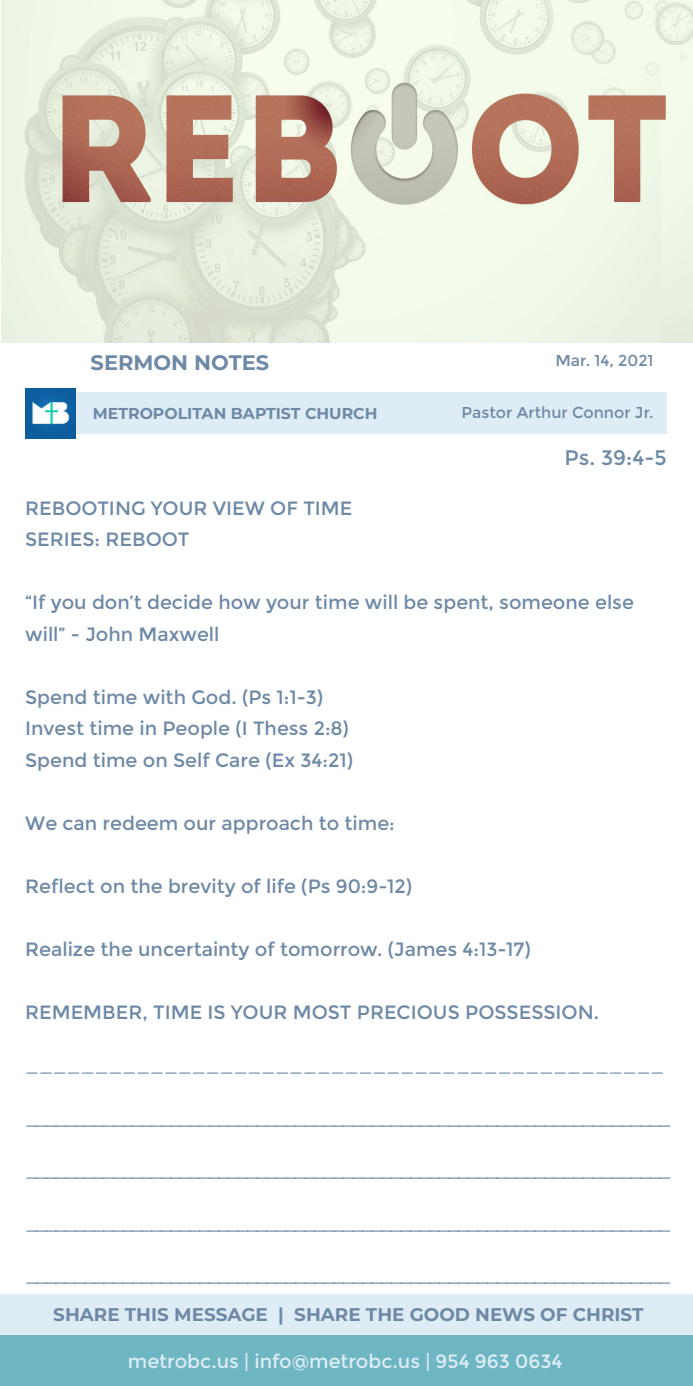
<style>
.page{position:relative;width:693px;height:1386px;background:#fff}
.page>*{position:absolute;margin:0;border:0;box-sizing:border-box;transform-origin:0 0}
.t1{font:700 21px "Montserrat";color:#6e89a6}
.t2{font:21px "Montserrat";color:#6e89a6}
.t3{font:19.25px/31.5px "Montserrat";color:#6e89a6}
.t4{font:19.25px "Montserrat";color:#deedf5}
.t5{font:700 18.38px "Montserrat";color:#6e89a6}
.t6{font:15.75px "Montserrat";color:#6e89a6}
.t7{font:700 15.75px "Montserrat";color:#6e89a6}
</style>
<div class="page">
<div style="left:0;top:1294px;width:693px;height:42px;background:#deedf5"></div>
<div style="left:47px;top:392px;width:620px;height:42px;background:#deedf5"></div>
<img style="left:25px;top:388px;width:51px;height:50px">
<div style="left:0;top:1336px;width:693px;height:50px;background:#6db6c2"></div>
<img style="left:1px;top:0;width:692px;height:343px">
<p class="t1" style="left:91px;top:348px;width:180px">SERMON NOTES</p>
<p class="t7" style="left:93px;top:402px;width:286px">METROPOLITAN BAPTIST CHURCH</p>
<p class="t3" style="left:25px;top:493px;width:329px">REBOOTING YOUR VIEW OF TIME</p>
<p class="t3" style="left:25px;top:524px;width:166px">SERIES: REBOOT</p>
<p class="t6" style="left:555px;top:351px;width:100px">Mar. 14, 2021</p>
<p class="t6" style="left:462px;top:403px;width:194px">Pastor Arthur Connor Jr.</p>
<p class="t2" style="left:565px;top:446px;width:103px">Ps. 39:4-5</p>
<p class="t3" style="left:25px;top:587px;width:610px">“If you don’t decide how your time will be spent, someone else will” - John Maxwell</p>
<p class="t3" style="left:25px;top:682px;width:300px">Spend time with God. (Ps 1:1-3)</p>
<p class="t3" style="left:25px;top:713px;width:325px">Invest time in People (I Thess 2:8)</p>
<p class="t3" style="left:25px;top:745px;width:330px">Spend time on Self Care (Ex 34:21)</p>
<p class="t3" style="left:25px;top:808px;width:371px">We can redeem our approach to time:</p>
<p class="t3" style="left:25px;top:871px;width:388px">Reflect on the brevity of life (Ps 90:9-12)</p>
<p class="t3" style="left:25px;top:934px;width:507px">Realize the uncertainty of tomorrow. (James 4:13-17)</p>
<p class="t3" style="left:25px;top:997px;width:576px">REMEMBER, TIME IS YOUR MOST PRECIOUS POSSESSION.</p>
<p class="t3" style="left:25px;top:1049px;width:641px">______________________________________________</p>
<p class="t3" style="left:25px;top:1102px;width:648px">___________________________________________________________________</p>
<p class="t3" style="left:25px;top:1154px;width:648px">___________________________________________________________________</p>
<p class="t3" style="left:25px;top:1207px;width:648px">___________________________________________________________________</p>
<p class="t3" style="left:25px;top:1259px;width:648px">___________________________________________________________________</p>
<p class="t5" style="left:53px;top:1301px;width:592px">SHARE THIS MESSAGE | SHARE THE GOOD NEWS OF CHRIST</p>
<p class="t4" style="left:128px;top:1350px;width:436px">metrobc.us | info@metrobc.us | 954 963 0634</p>
</div>
